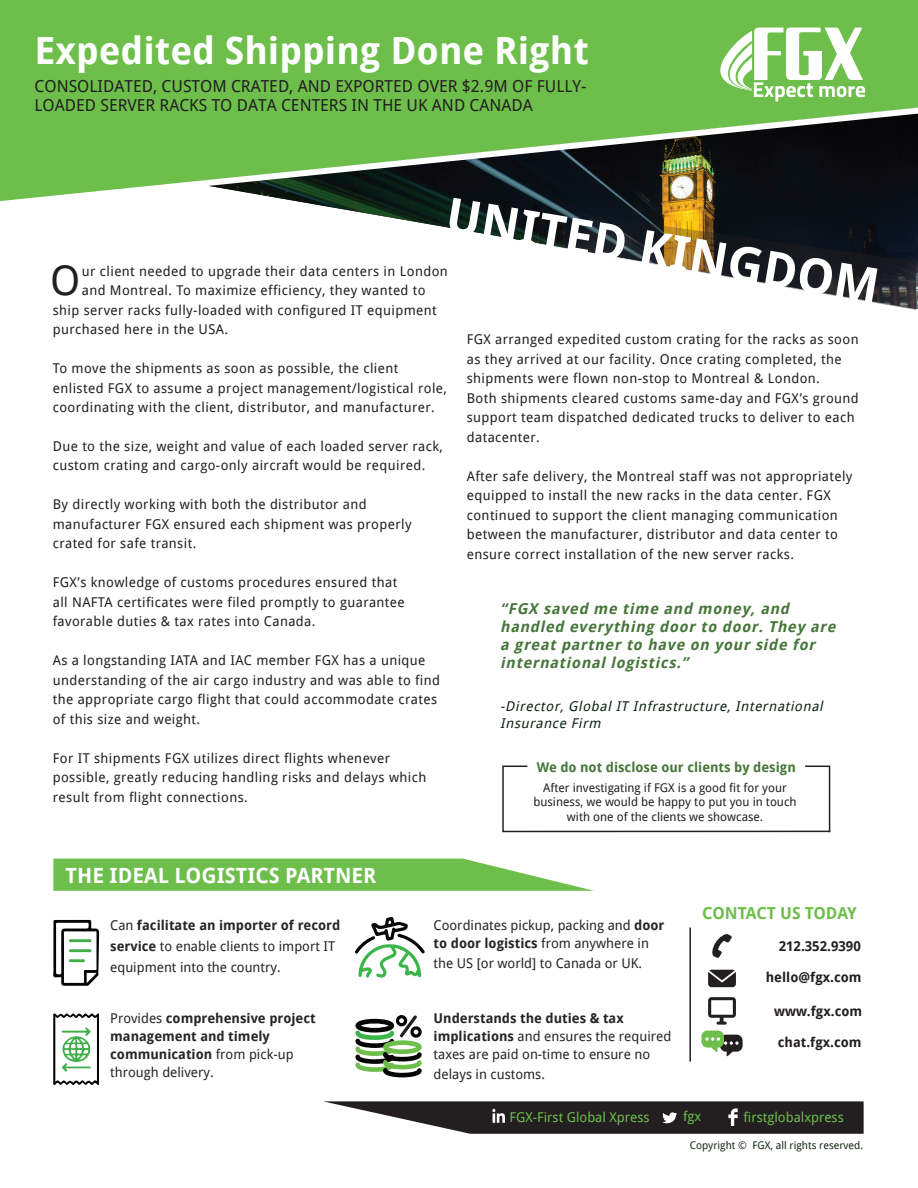
<style>
.page{position:relative;width:918px;height:1188px;background:#fff}
.page>*{position:absolute;margin:0;border:0;box-sizing:border-box;transform-origin:0 0}
.t1{font:700 49.5px "Droid Sans";color:#fff}
.t2{font:40.8px "Droid Sans";color:#231f20}
.t3{font:700 37.5px "Droid Sans";color:#fff}
.t4{font:700 21px "Droid Sans";color:#fff}
.t5{font:16.5px/19.8px "Droid Sans";color:#231f20}
.t6{font:700 16.5px "Droid Sans";letter-spacing:-.01em;color:#6dbe4b}
.t7{font:italic 700 15px/18px "Droid Sans";color:#46763a}
.t8{font:13.5px/19.5px "Droid Sans";letter-spacing:.03em;color:#231f20}
.t9{font:13.5px/18px "Droid Sans";color:#282526}
.t10{font:700 13.5px/18px "Droid Sans";color:#282526}
.t11{font:italic 13.5px/16.5px "Droid Sans";color:#0d2113}
.t12{font:700 13.5px "Droid Sans";color:#231f20}
.t13{font:13.5px "Droid Sans";color:#6dbe4b}
.t14{font:700 13.5px "Droid Sans";color:#46763a}
.t15{font:12px/14.4px "Droid Sans";color:#231f20;text-align:center}
.t16{font:10.5px "Droid Sans";color:#142814}
.s1{font-weight:700}
.s2{font-weight:400}
</style>
<div class="page">
<div style="left:0;top:0;width:918px;height:104px;background:#6dbe4b"></div>
<svg style="left:705px;top:27px;width:160px;height:74px"></svg>
<svg style="left:353px;top:211px;width:563px;height:99px"></svg>
<svg style="left:708px;top:970px;width:28px;height:17px"></svg>
<svg style="left:701px;top:1031px;width:42px;height:25px"></svg>
<svg style="left:708px;top:997px;width:28px;height:28px"></svg>
<svg style="left:712px;top:934px;width:20px;height:24px"></svg>
<svg style="left:53px;top:859px;width:541px;height:32px;background:#7fc661"></svg>
<svg style="left:53px;top:920px;width:46px;height:66px"></svg>
<svg style="left:355px;top:917px;width:70px;height:61px"></svg>
<svg style="left:53px;top:1013px;width:46px;height:72px"></svg>
<svg style="left:355px;top:1015px;width:67px;height:62px"></svg>
<hr style="left:689px;top:928px;width:2px;height:134px;background:#231f20">
<svg style="left:0;top:104px;width:918px;height:107px;background:#588049"></svg>
<svg style="left:502px;top:765px;width:329px;height:68px"></svg>
<svg style="left:323px;top:1101px;width:541px;height:33px;background:#484445"></svg>
<h3 class="t3" style="left:35px;top:24px;width:556px">Expedited Shipping Done Right</h3>
<p class="t5" style="left:35px;top:75px;width:554px">CONSOLIDATED, CUSTOM CRATED, AND EXPORTED OVER $2.9M OF FULLY-<br>LOADED SERVER RACKS TO DATA CENTERS IN THE UK AND CANADA</p>
<h1 class="t1" style="left:453px;top:178px;width:440px;rotate:10deg">UNITED KINGDOM</h1>
<h2 class="t2" style="left:50px;top:252px;width:32px">O</h2>
<p class="t8" style="left:82px;top:261px;width:368px">ur client needed to upgrade their data centers in London</p>
<p class="t8" style="left:82px;top:280px;width:345px">and Montreal. To maximize efficiency, they wanted to</p>
<p class="t8" style="left:53px;top:300px;width:385px">ship server racks fully-loaded with configured IT equipment</p>
<p class="t8" style="left:53px;top:319px;width:177px">purchased here in the USA.</p>
<p class="t8" style="left:53px;top:358px;width:396px">To move the shipments as soon as possible, the client enlisted FGX to assume a project management/logistical role, coordinating with the client, distributor, and manufacturer.</p>
<p class="t8" style="left:53px;top:436px;width:392px">Due to the size, weight and value of each loaded server rack, custom crating and cargo-only aircraft would be required.</p>
<p class="t8" style="left:53px;top:495px;width:360px">By directly working with both the distributor and manufacturer FGX ensured each shipment was properly crated for safe transit.</p>
<p class="t8" style="left:53px;top:572px;width:353px">FGX’s knowledge of customs procedures ensured that all NAFTA certificates were filed promptly to guarantee favorable duties &amp; tax rates into Canada.</p>
<p class="t8" style="left:53px;top:650px;width:389px">As a longstanding IATA and IAC member FGX has a unique understanding of the air cargo industry and was able to find the appropriate cargo flight that could accommodate crates of this size and weight.</p>
<p class="t8" style="left:53px;top:748px;width:375px">For IT shipments FGX utilizes direct flights whenever possible, greatly reducing handling risks and delays which result from flight connections.</p>
<p class="t8" style="left:467px;top:329px;width:394px">FGX arranged expedited custom crating for the racks as soon as they arrived at our facility. Once crating completed, the shipments were flown non-stop to Montreal &amp; London.<br>Both shipments cleared customs same-day and FGX’s ground support team dispatched dedicated trucks to deliver to each datacenter.</p>
<p class="t8" style="left:467px;top:466px;width:387px">After safe delivery, the Montreal staff was not appropriately equipped to install the new racks in the data center. FGX continued to support the client managing communication between the manufacturer, distributor and data center to ensure correct installation of the new server racks.</p>
<p class="t7" style="left:500px;top:599px;width:341px">“FGX saved me time and money, and handled everything door to door. They are a great partner to have on your side for international logistics.”</p>
<p class="t11" style="left:500px;top:698px;width:328px">-Director, Global IT Infrastructure, International<br>Insurance Firm</p>
<p class="t14" style="left:537px;top:757px;width:261px">We do not disclose our clients by design</p>
<p class="t15" style="left:533px;top:780px;width:265px">After investigating if FGX is a good fit for your business, we would be happy to put you in touch with one of the clients we showcase.</p>
<h3 class="t4" style="left:66px;top:860px;width:312px">THE IDEAL LOGISTICS PARTNER</h3>
<p class="t9" style="left:110px;top:915px;width:232px;line-height:21px">Can <span class="s1">facilitate an importer of record service</span> to enable clients to import IT equipment into the country.</p>
<p class="t10" style="left:110px;top:1009px;width:207px"><span class="s2">Provides</span> comprehensive project management and timely communication <span class="s2">from pick-up through delivery.</span></p>
<p class="t9" style="left:434px;top:916px;width:232px">Coordinates pickup, packing and <span class="s1">door to door logistics</span> from anywhere in</p>
<p class="t9" style="left:434px;top:954px;width:210px">the US [or world] to Canada or UK.</p>
<p class="t9" style="left:434px;top:1009px;width:239px"><span class="s1">Understands the duties &amp; tax implications</span> and ensures the required taxes are paid on-time to ensure no</p>
<p class="t9" style="left:434px;top:1065px;width:113px">delays in customs.</p>
<p class="t6" style="left:702px;top:902px;width:156px">CONTACT US TODAY</p>
<p class="t12" style="left:779px;top:937px;width:84px">212.352.9390</p>
<p class="t12" style="left:766px;top:968px;width:97px">hello@fgx.com</p>
<p class="t12" style="left:774px;top:1002px;width:89px">www.fgx.com</p>
<p class="t12" style="left:778px;top:1033px;width:85px">chat.fgx.com</p>
<p class="t13" style="left:509px;top:1108px;width:142px">FGX-First Global Xpress</p>
<p class="t13" style="left:683px;top:1107px;width:20px">fgx</p>
<p class="t13" style="left:743px;top:1108px;width:102px">firstglobalxpress</p>
<p class="t16" style="left:690px;top:1138px;width:175px">Copyright © FGX, all rights reserved.</p>
</div>
